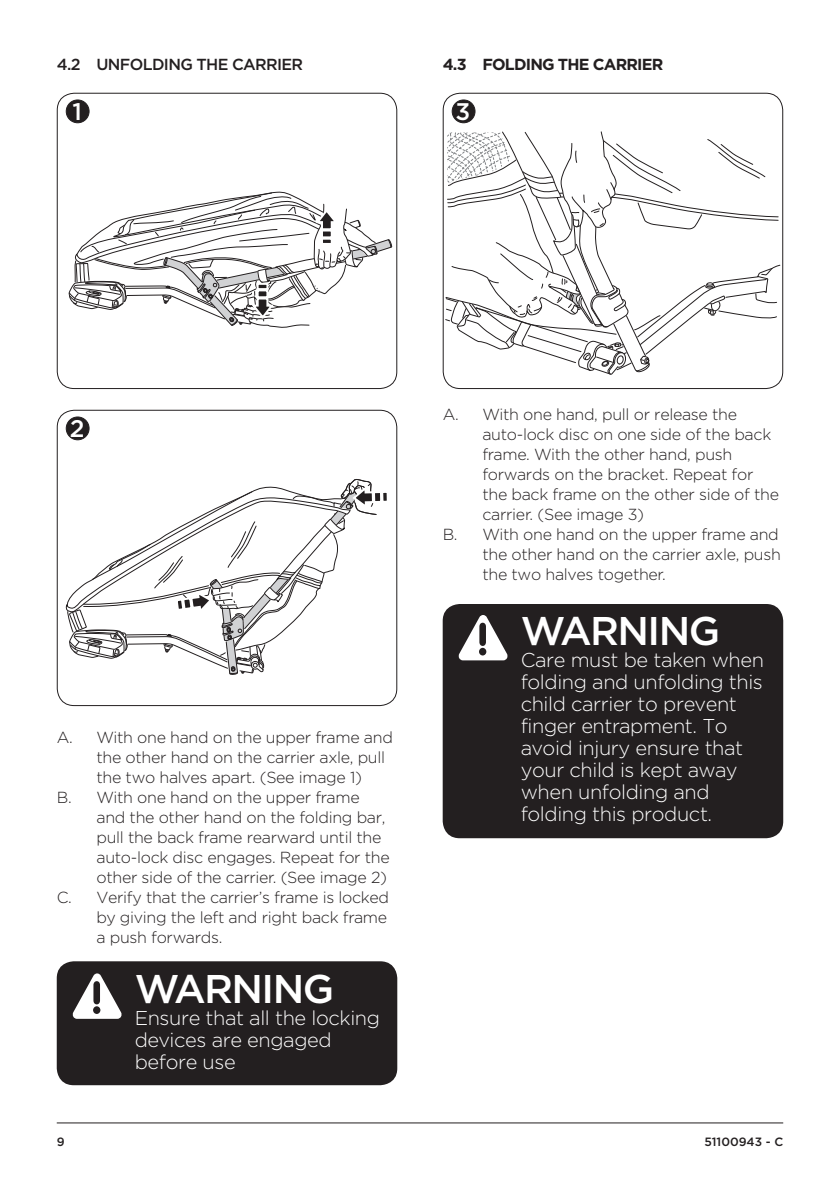
<style>
.page{position:relative;width:840px;height:1191px;background:#fff}
.page>*{position:absolute;margin:0;border:0;box-sizing:border-box;transform-origin:0 0}
.t1{font:500 40px "Thule";letter-spacing:-.04em;color:#fff}
.t2{font:500 24px "Thule";color:#fff}
.t3{font:300 20px/22px "Thule";letter-spacing:-.02em;color:#fff}
.t4{font:300 16px/20px "Thule";letter-spacing:-.02em;color:#231f20}
.t5{font:500 16px "Thule";letter-spacing:-.04em;color:#231f20}
.t6{font:700 16px "Thule";letter-spacing:-.05em;color:#231f20}
.t7{font:500 12px "Thule";color:#231f20}
</style>
<div class="page">
<div style="left:442px;top:604px;width:340px;height:234px;background:#231f20;border-radius:17px"></div>
<div style="left:57px;top:961px;width:340px;height:124px;background:#231f20;border-radius:17px"></div>
<svg style="left:458px;top:615px;width:49px;height:45px"></svg>
<svg style="left:72px;top:973px;width:50px;height:45px"></svg>
<div style="left:57px;top:93px;width:340px;height:296px;border:1px solid #231f20;border-radius:17px"></div>
<div style="left:66px;top:100px;width:23px;height:23px;background:#231f20;border-radius:50%"></div>
<div style="left:66px;top:99px;width:23px;height:24px;border:1px solid #231f20;border-radius:50%"></div>
<div style="left:57px;top:410px;width:340px;height:296px;border:1px solid #231f20;border-radius:17px"></div>
<div style="left:66px;top:417px;width:23px;height:23px;background:#231f20;border-radius:50%"></div>
<div style="left:66px;top:416px;width:23px;height:24px;border:1px solid #231f20;border-radius:50%"></div>
<div style="left:442px;top:93px;width:340px;height:296px;border:1px solid #231f20;border-radius:17px"></div>
<div style="left:452px;top:100px;width:22px;height:23px;background:#231f20;border-radius:50%"></div>
<div style="left:451px;top:99px;width:24px;height:24px;border:1px solid #231f20;border-radius:50%"></div>
<hr style="left:57px;top:1122px;width:725px;height:1px;background:#231f20">
<svg style="left:68px;top:191px;width:324px;height:137px"></svg>
<div style="left:322px;top:230px;width:9px;height:7px;background:#231f20"></div>
<div style="left:321px;top:229px;width:11px;height:9px;border:2px solid #fff"></div>
<div style="left:322px;top:239px;width:9px;height:5px;background:#231f20"></div>
<div style="left:321px;top:238px;width:11px;height:7px;border:2px solid #fff"></div>
<svg style="left:65px;top:479px;width:312px;height:196px"></svg>
<div style="left:374px;top:492px;width:7px;height:10px;background:#231f20"></div>
<div style="left:373px;top:491px;width:9px;height:12px;border:2px solid #fff"></div>
<div style="left:382px;top:492px;width:5px;height:10px;background:#231f20"></div>
<div style="left:381px;top:491px;width:7px;height:12px;border:2px solid #fff"></div>
<svg style="left:444px;top:131px;width:336px;height:244px"></svg>
<p class="t5" style="left:57px;top:53px;width:248px">4.2 UNFOLDING THE CARRIER</p>
<p class="t2" style="left:72px;top:96px;width:11px">1</p>
<p class="t6" style="left:442px;top:54px;width:222px">4.3 FOLDING THE CARRIER</p>
<p class="t2" style="left:455px;top:96px;width:16px">3</p>
<p class="t2" style="left:70px;top:413px;width:16px">2</p>
<p class="t4" style="left:96px;top:726px;width:298px;text-indent:-40px">A. With one hand on the upper frame and the other hand on the carrier axle, pull the two halves apart. (See image 1)</p>
<p class="t4" style="left:96px;top:786px;width:295px;text-indent:-40px">B. With one hand on the upper frame and the other hand on the folding bar, pull the back frame rearward until the auto-lock disc engages. Repeat for the other side of the carrier. (See image 2)</p>
<p class="t4" style="left:96px;top:886px;width:294px;text-indent:-40px">C. Verify that the carrier’s frame is locked by giving the left and right back frame a push forwards.</p>
<p class="t1" style="left:135px;top:962px;width:201px">WARNING</p>
<p class="t3" style="left:135px;top:1006px;width:246px">Ensure that all the locking devices are engaged before use</p>
<p class="t4" style="left:482px;top:403px;width:298px;text-indent:-40px">A. With one hand, pull or release the auto-lock disc on one side of the back frame. With the other hand, push forwards on the bracket. Repeat for the back frame on the other side of the carrier. (See image 3)</p>
<p class="t4" style="left:482px;top:523px;width:300px;text-indent:-40px">B. With one hand on the upper frame and the other hand on the carrier axle, push the two halves together.</p>
<p class="t1" style="left:520px;top:604px;width:201px">WARNING</p>
<p class="t3" style="left:520px;top:648px;width:245px">Care must be taken when folding and unfolding this child carrier to prevent finger entrapment. To avoid injury ensure that your child is kept away when unfolding and folding this product.</p>
<p class="t7" style="left:57px;top:1133px;width:9px">9</p>
<p class="t7" style="left:704px;top:1133px;width:80px">51100943 - C</p>
</div>
